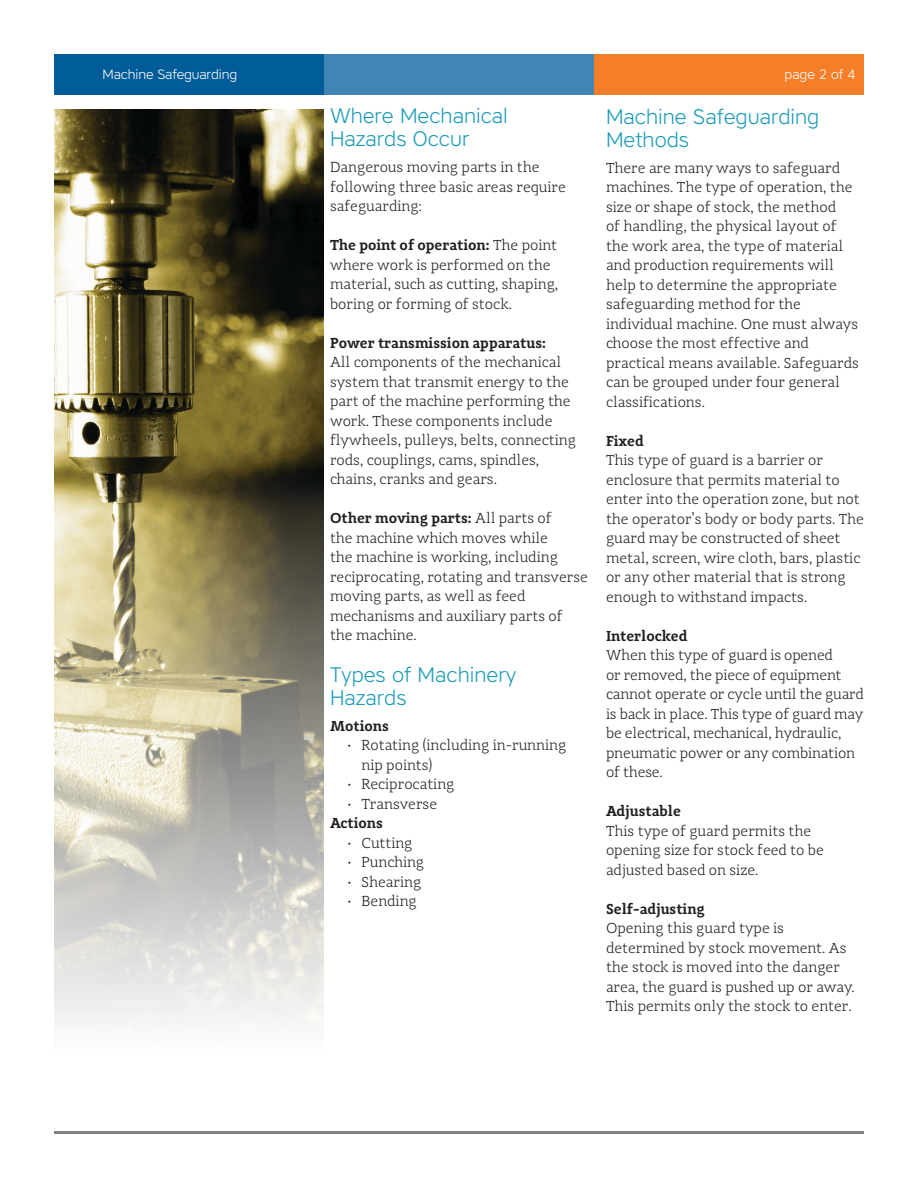
<style>
.page{position:relative;width:918px;height:1188px;background:#fff}
.page>*{position:absolute;margin:0;border:0;box-sizing:border-box;transform-origin:0 0}
.h4__Paragraph_headi{font:300 21px/22.5px "Core Sans A";color:#1b9bb9}
.p__paragraphs{font:300 15px/19.5px "Adagio Slab";color:#231f20}
.p__paragraphs-2{font:600 15px "Adagio Slab";color:#231f20}
.t1{font:300 13.5px "Core Sans A";letter-spacing:-.01em;color:#fff}
.s1{font-weight:600}
</style>
<div class="page">
<div style="left:54px;top:54px;width:270px;height:40px;background:#005c98"></div>
<div style="left:324px;top:54px;width:270px;height:40px;background:#4185b6"></div>
<div style="left:594px;top:54px;width:270px;height:40px;background:#f57f29"></div>
<hr style="left:54px;top:1131px;width:810px;height:3px;background:#808285">
<img style="left:55px;top:110px;width:268px;height:914px">
<p class="t1" style="left:103px;top:66px;width:136px">Machine Safeguarding</p>
<p class="t1" style="left:785px;top:65px;width:72px">page 2 of 4</p>
<p class="h4__Paragraph_headi" style="left:330px;top:104px;width:179px">Where Mechanical<br>Hazards Occur</p>
<p class="p__paragraphs" style="left:330px;top:157px;width:237px">Dangerous moving parts in the following three basic areas require safeguarding:</p>
<p class="p__paragraphs" style="left:330px;top:235px;width:230px"><span class="s1">The point of operation:</span> The point where work is performed on the material, such as cutting, shaping, boring or forming of stock.</p>
<p class="p__paragraphs" style="left:330px;top:333px;width:247px"><span class="s1">Power transmission apparatus:<br></span>All components of the mechanical system that transmit energy to the part of the machine performing the work. These components include flywheels, pulleys, belts, connecting rods, couplings, cams, spindles, chains, cranks and gears.</p>
<p class="p__paragraphs" style="left:330px;top:508px;width:259px"><span class="s1">Other moving parts:</span> All parts of<br>the machine which moves while<br>the machine is working, including reciprocating, rotating and transverse moving parts, as well as feed mechanisms and auxiliary parts of the machine.</p>
<p class="h4__Paragraph_headi" style="left:330px;top:663px;width:188px">Types of Machinery<br>Hazards</p>
<p class="p__paragraphs-2" style="left:330px;top:716px;width:60px">Motions</p>
<p class="p__paragraphs" style="left:362px;top:736px;width:206px;text-indent:-14px">• Rotating (including in-running nip points)</p>
<p class="p__paragraphs" style="left:348px;top:775px;width:108px">• Reciprocating</p>
<p class="p__paragraphs" style="left:348px;top:794px;width:91px">• Transverse</p>
<p class="p__paragraphs-2" style="left:330px;top:814px;width:54px">Actions</p>
<p class="p__paragraphs" style="left:348px;top:833px;width:66px">• Cutting</p>
<p class="p__paragraphs" style="left:348px;top:853px;width:78px">• Punching</p>
<p class="p__paragraphs" style="left:348px;top:872px;width:75px">• Shearing</p>
<p class="p__paragraphs" style="left:348px;top:892px;width:70px">• Bending</p>
<p class="h4__Paragraph_headi" style="left:606px;top:105px;width:215px">Machine Safeguarding<br>Methods</p>
<p class="p__paragraphs" style="left:606px;top:158px;width:255px">There are many ways to safeguard machines. The type of operation, the size or shape of stock, the method<br>of handling, the physical layout of the work area, the type of material and production requirements will help to determine the appropriate safeguarding method for the individual machine. One must always choose the most effective and practical means available. Safeguards can be grouped under four general classifications.</p>
<p class="p__paragraphs-2" style="left:606px;top:431px;width:39px">Fixed</p>
<p class="p__paragraphs" style="left:606px;top:451px;width:260px">This type of guard is a barrier or enclosure that permits material to enter into the operation zone, but not the operator’s body or body parts. The guard may be constructed of sheet metal, screen, wire cloth, bars, plastic or any other material that is strong enough to withstand impacts.</p>
<p class="p__paragraphs-2" style="left:606px;top:626px;width:83px">Interlocked</p>
<p class="p__paragraphs" style="left:606px;top:646px;width:259px">When this type of guard is opened<br>or removed, the piece of equipment cannot operate or cycle until the guard is back in place. This type of guard may be electrical, mechanical, hydraulic, pneumatic power or any combination of these.</p>
<p class="p__paragraphs-2" style="left:606px;top:802px;width:76px">Adjustable</p>
<p class="p__paragraphs" style="left:606px;top:821px;width:219px">This type of guard permits the opening size for stock feed to be adjusted based on size.</p>
<p class="p__paragraphs-2" style="left:606px;top:899px;width:100px">Self-adjusting</p>
<p class="p__paragraphs" style="left:606px;top:919px;width:250px">Opening this guard type is determined by stock movement. As the stock is moved into the danger area, the guard is pushed up or away.<br>This permits only the stock to enter.</p>
</div>
